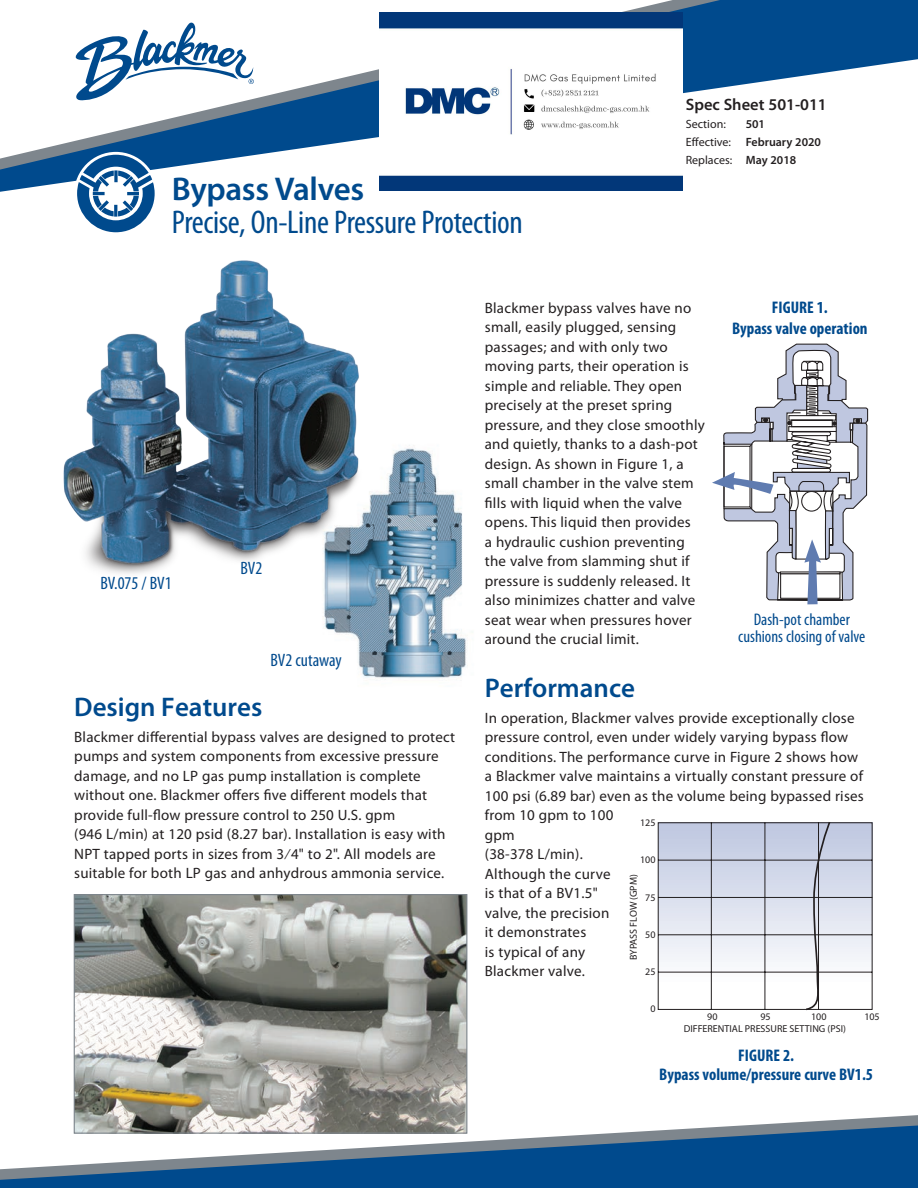
<style>
.page{position:relative;width:918px;height:1188px;background:#fff}
.page>*{position:absolute;margin:0;border:0;box-sizing:border-box;transform-origin:0 0}
.t1{font:condensed 33px "Myriad Pro";letter-spacing:-.01em;color:#004a8d}
.t2{font:600 33px "Myriad Pro";letter-spacing:-.01em;color:#004a8d}
.t3{font:600 27px "Myriad Pro";color:#004a8d}
.t4{font:condensed 18px "Myriad Pro";color:#004a8d}
.t5{font:700 condensed 16.8px/18.5px "Myriad Pro";color:#004a8d;text-align:center}
.t6{font:condensed 16.8px/16.8px "Myriad Pro";color:#004a8d;text-align:center}
.t7{font:600 16.5px "Myriad Pro";color:#231f20}
.t8{font:15px/19.5px "Myriad Pro";letter-spacing:.015em;color:#231f20}
.t9{font:600 12px/18px "Myriad Pro";color:#231f20}
.t10{font:12px "Myriad Pro";color:#231f20}
.t11{font:10.05px "Myriad Pro";color:#231f20}
.s1{font-weight:400}
</style>
<div class="page">
<svg style="left:0;top:0;width:918px;height:192px"></svg>
<svg style="left:0;top:0;width:778px;height:173px"></svg>
<svg style="left:74px;top:21px;width:180px;height:80px"></svg>
<div style="left:74px;top:152px;width:83px;height:83px;background:#fff;border-radius:50%"></div>
<svg style="left:77px;top:155px;width:78px;height:77px"></svg>
<img style="left:324px;top:445px;width:143px;height:234px">
<img style="left:76px;top:896px;width:389px;height:218px">
<svg style="left:657px;top:822px;width:216px;height:189px"></svg>
<svg style="left:712px;top:344px;width:156px;height:260px"></svg>
<img style="left:63px;top:260px;width:346px;height:344px">
<div style="left:0;top:1181px;width:918px;height:7px;background:#004a8d"></div>
<svg style="left:0;top:1114px;width:918px;height:67px"></svg>
<img style="left:380px;top:12px;width:303px;height:178px">
<h1 class="t2" style="left:172px;top:170px;width:194px">Bypass Valves</h1>
<h1 class="t1" style="left:172px;top:204px;width:353px">Precise, On-Line Pressure Protection</h1>
<p class="t7" style="left:686px;top:95px;width:142px">Spec Sheet 501-011</p>
<p class="t10" style="left:686px;top:117px;width:42px">Section:</p>
<p class="t9" style="left:686px;top:115px;width:137px;text-indent:60px">501<br><span class="s1">Effective:</span> February 2020<br><span class="s1">Replaces:</span> May 2018</p>
<p class="t4" style="left:100px;top:573px;width:73px">BV.075 / BV1</p>
<p class="t4" style="left:241px;top:558px;width:23px">BV2</p>
<p class="t4" style="left:270px;top:650px;width:73px">BV2 cutaway</p>
<h2 class="t3" style="left:74px;top:692px;width:190px">Design Features</h2>
<p class="t8" style="left:74px;top:727px;width:382px">Blackmer differential bypass valves are designed to protect pumps and system components from excessive pressure damage, and no LP gas pump installation is complete without one. Blackmer offers five different models that provide full-flow pressure control to 250 U.S. gpm<br>(946 L/min) at 120 psid (8.27 bar). Installation is easy with NPT tapped ports in sizes from 3⁄4" to 2". All models are suitable for both LP gas and anhydrous ammonia service.</p>
<p class="t5" style="left:732px;top:298px;width:137px;line-height:20.5px">FIGURE 1.<br>Bypass valve operation</p>
<p class="t8" style="left:485px;top:298px;width:221px">Blackmer bypass valves have no small, easily plugged, sensing passages; and with only two moving parts, their operation is simple and reliable. They open precisely at the preset spring pressure, and they close smoothly and quietly, thanks to a dash-pot design. As shown in Figure 1, a small chamber in the valve stem fills with liquid when the valve opens. This liquid then provides<br>a hydraulic cushion preventing the valve from slamming shut if pressure is suddenly released. It also minimizes chatter and valve seat wear when pressures hover around the crucial limit.</p>
<h2 class="t3" style="left:485px;top:673px;width:152px">Performance</h2>
<p class="t8" style="left:485px;top:708px;width:381px">In operation, Blackmer valves provide exceptionally close pressure control, even under widely varying bypass flow conditions. The performance curve in Figure 2 shows how a Blackmer valve maintains a virtually constant pressure of<br>100 psi (6.89 bar) even as the volume being bypassed rises from 10 gpm to 100<br>gpm<br>(38-378 L/min).<br>Although the curve<br>is that of a BV1.5"<br>valve, the precision<br>it demonstrates<br>is typical of any<br>Blackmer valve.</p>
<p class="t6" style="left:738px;top:611px;width:129px">Dash-pot chamber cushions closing of valve</p>
<p class="t11" style="left:640px;top:817px;width:17px">125</p>
<p class="t11" style="left:640px;top:854px;width:17px">100</p>
<p class="t11" style="left:627px;top:960px;width:87px;rotate:-90deg">BYPASS FLOW (GPM)</p>
<p class="t11" style="left:645px;top:891px;width:12px">75</p>
<p class="t11" style="left:645px;top:928px;width:12px">50</p>
<p class="t11" style="left:645px;top:966px;width:12px">25</p>
<p class="t11" style="left:650px;top:1003px;width:7px">0</p>
<p class="t11" style="left:707px;top:1010px;width:12px">90</p>
<p class="t11" style="left:760px;top:1010px;width:12px">95</p>
<p class="t11" style="left:811px;top:1010px;width:17px">100</p>
<p class="t11" style="left:864px;top:1010px;width:17px">105</p>
<p class="t11" style="left:684px;top:1023px;width:164px">DIFFERENTIAL PRESSURE SETTING (PSI)</p>
<p class="t5" style="left:659px;top:1047px;width:215px">FIGURE 2.<br>Bypass volume/pressure curve BV1.5</p>
</div>
